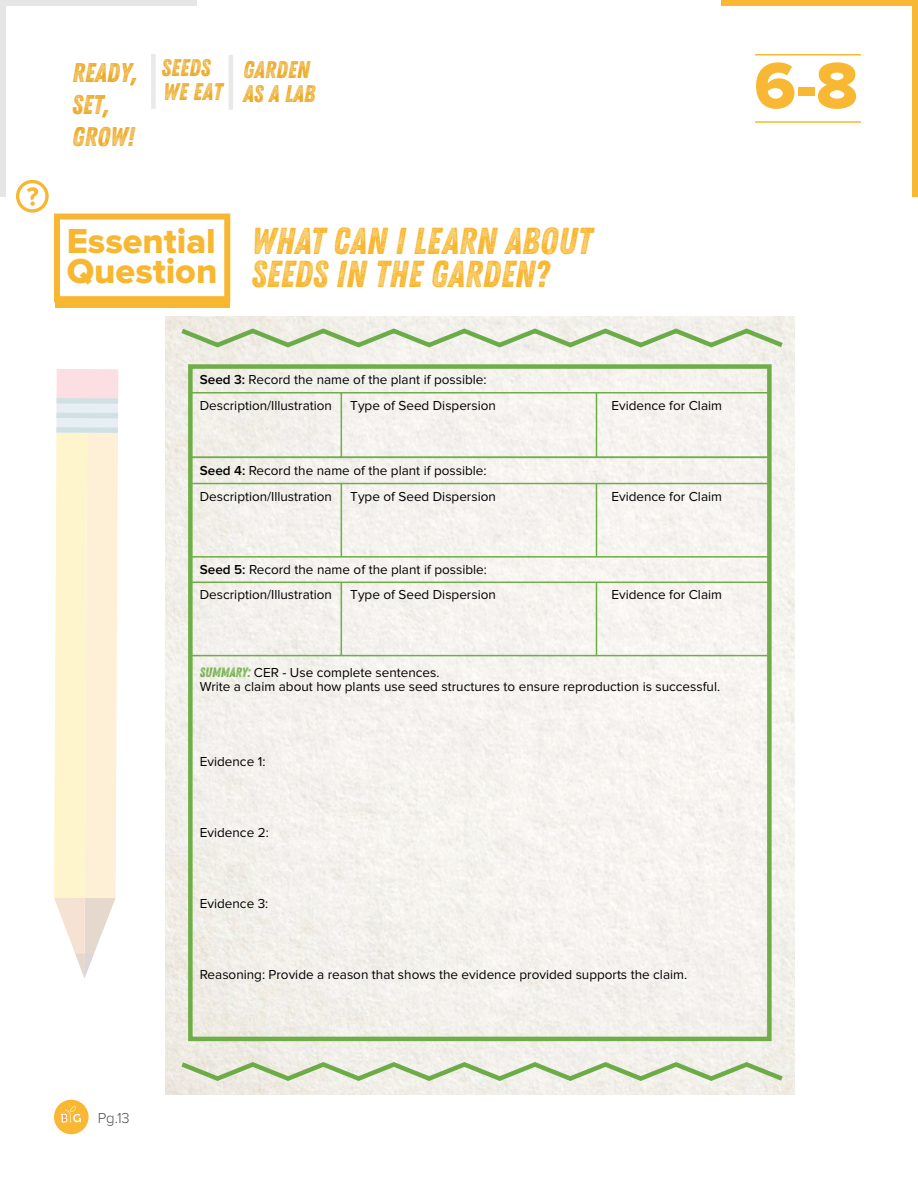
<style>
.page{position:relative;width:918px;height:1188px;background:#fff}
.page>*{position:absolute;margin:0;border:0;box-sizing:border-box;transform-origin:0 0}
.t1{font:67.5px "Proxima Nova Extrabld";color:#f9b833}
.t2{font:37.5px "Zing Rust LD1 Base";color:#f8b730}
.t3{font:36px "Proxima Nova Extrabld";color:#f8b730}
.t4{font:27px/32.4px "Zing Rust LD1 Base";color:#edaa2a}
.Essential_Headers{font:24px/24px "Zing Rust LD1 Base";color:#edaa2a}
.t5{font:300 15px "Proxima Nova";color:#524f4d}
.t6{font:13.5px/25.5px "Proxima Nova";color:#000}
.s1{font-weight:600}
.s2{font-family:"Zing Rust LD1 Base";color:#6ead47}
</style>
<div class="page">
<div style="left:0;top:0;width:196px;height:5px;background:#e6e6e6"></div>
<div style="left:913px;top:0;width:5px;height:196px;background:#f9b833"></div>
<hr style="left:755px;top:121px;width:106px;height:2px;background:#f9b833">
<hr style="left:755px;top:54px;width:106px;height:2px;background:#f9b833">
<svg style="left:54px;top:1100px;width:35px;height:34px"></svg>
<div style="left:722px;top:0;width:196px;height:5px;background:#f9b833"></div>
<div style="left:0;top:0;width:5px;height:196px;background:#e6e6e6"></div>
<svg style="left:16px;top:180px;width:33px;height:33px"></svg>
<div style="left:151px;top:54px;width:5px;height:55px;background:#e9e9e9"></div>
<svg style="left:176px;top:325px;width:612px;height:759px"></svg>
<svg style="left:54px;top:433px;width:64px;height:545px"></svg>
<div style="left:56px;top:401px;width:62px;height:32px;background:#e7eff5"></div>
<div style="left:57px;top:369px;width:61px;height:32px;background:#fcdfe2"></div>
<div style="left:56px;top:427px;width:62px;height:6px;background:#d1e1e3"></div>
<div style="left:56px;top:413px;width:62px;height:5px;background:#d1e1e3"></div>
<div style="left:57px;top:398px;width:61px;height:6px;background:#d1e1e3"></div>
<div style="left:56px;top:218px;width:174px;height:90px;background:#f8b730"></div>
<div style="left:57px;top:217px;width:170px;height:82px;background:#fff"></div>
<div style="left:54px;top:214px;width:176px;height:88px;border:6px solid #f8b730"></div>
<div style="left:188px;top:364px;width:584px;height:677px;border:4px solid #6ead47"></div>
<hr style="left:341px;top:393px;width:1px;height:64px;background:#6ead47">
<hr style="left:191px;top:366px;width:579px;height:1px;background:#6ead47">
<hr style="left:191px;top:392px;width:579px;height:1px;background:#6ead47">
<hr style="left:190px;top:556px;width:579px;height:2px;background:#6ead47">
<hr style="left:596px;top:393px;width:1px;height:64px;background:#6ead47">
<hr style="left:341px;top:484px;width:1px;height:73px;background:#6ead47">
<hr style="left:191px;top:457px;width:579px;height:1px;background:#6ead47">
<hr style="left:191px;top:483px;width:579px;height:1px;background:#6ead47">
<hr style="left:596px;top:484px;width:1px;height:73px;background:#6ead47">
<hr style="left:190px;top:655px;width:579px;height:1px;background:#6ead47">
<hr style="left:341px;top:582px;width:1px;height:74px;background:#6ead47">
<hr style="left:191px;top:582px;width:579px;height:1px;background:#6ead47">
<hr style="left:596px;top:582px;width:1px;height:74px;background:#6ead47">
<hr style="left:229px;top:55px;width:4px;height:55px;background:#e9e9e9">
<p class="Essential_Headers" style="left:161px;top:56px;width:50px">SEEDS</p>
<p class="Essential_Headers" style="left:163px;top:80px;width:61px">WE EAT</p>
<h3 class="t4" style="left:72px;top:56px;width:67px">READY,<br>SET,<br>GROW!</h3>
<h3 class="Essential_Headers" style="left:243px;top:58px;width:74px">GARDEN<br>AS A LAB</h3>
<p class="t3" style="left:67px;top:225px;width:151px">Essential</p>
<p class="t3" style="left:67px;top:255px;width:152px">Question</p>
<p class="t2" style="left:251px;top:219px;width:342px">WHAT CAN I LEARN ABOUT</p>
<p class="t2" style="left:251px;top:252px;width:299px">SEEDS IN THE GARDEN?</p>
<h1 class="t1" style="left:754px;top:55px;width:105px">6-8</h1>
<p class="t6" style="left:200px;top:368px;width:288px"><span class="s1">Seed 3:</span> Record the name of the plant if possible:<br>Description/Illustration</p>
<p class="t6" style="left:350px;top:393px;width:147px">Type of Seed Dispersion</p>
<p class="t6" style="left:611px;top:392px;width:112px">Evidence for Claim</p>
<p class="t6" style="left:200px;top:458px;width:288px"><span class="s1">Seed 4:</span> Record the name of the plant if possible:<br>Description/Illustration</p>
<p class="t6" style="left:350px;top:484px;width:147px">Type of Seed Dispersion</p>
<p class="t6" style="left:611px;top:483px;width:112px">Evidence for Claim</p>
<p class="t6" style="left:200px;top:557px;width:289px"><span class="s1">Seed 5:</span> Record the name of the plant if possible:</p>
<p class="t6" style="left:200px;top:583px;width:134px">Description/Illustration</p>
<p class="t6" style="left:350px;top:583px;width:147px">Type of Seed Dispersion</p>
<p class="t6" style="left:611px;top:581px;width:112px">Evidence for Claim</p>
<p class="t6" style="left:200px;top:666px;width:522px;line-height:13.5px"><span class="s2">SUMMARY:</span> CER - Use complete sentences.<br>Write a claim about how plants use seed structures to ensure reproduction is successful.</p>
<p class="t6" style="left:200px;top:749px;width:67px">Evidence 1:</p>
<p class="t6" style="left:200px;top:820px;width:70px">Evidence 2:</p>
<p class="t6" style="left:200px;top:891px;width:70px">Evidence 3:</p>
<p class="t6" style="left:200px;top:962px;width:489px">Reasoning: Provide a reason that shows the evidence provided supports the claim.</p>
<p class="t5" style="left:98px;top:1111px;width:33px">Pg.13</p>
</div>
